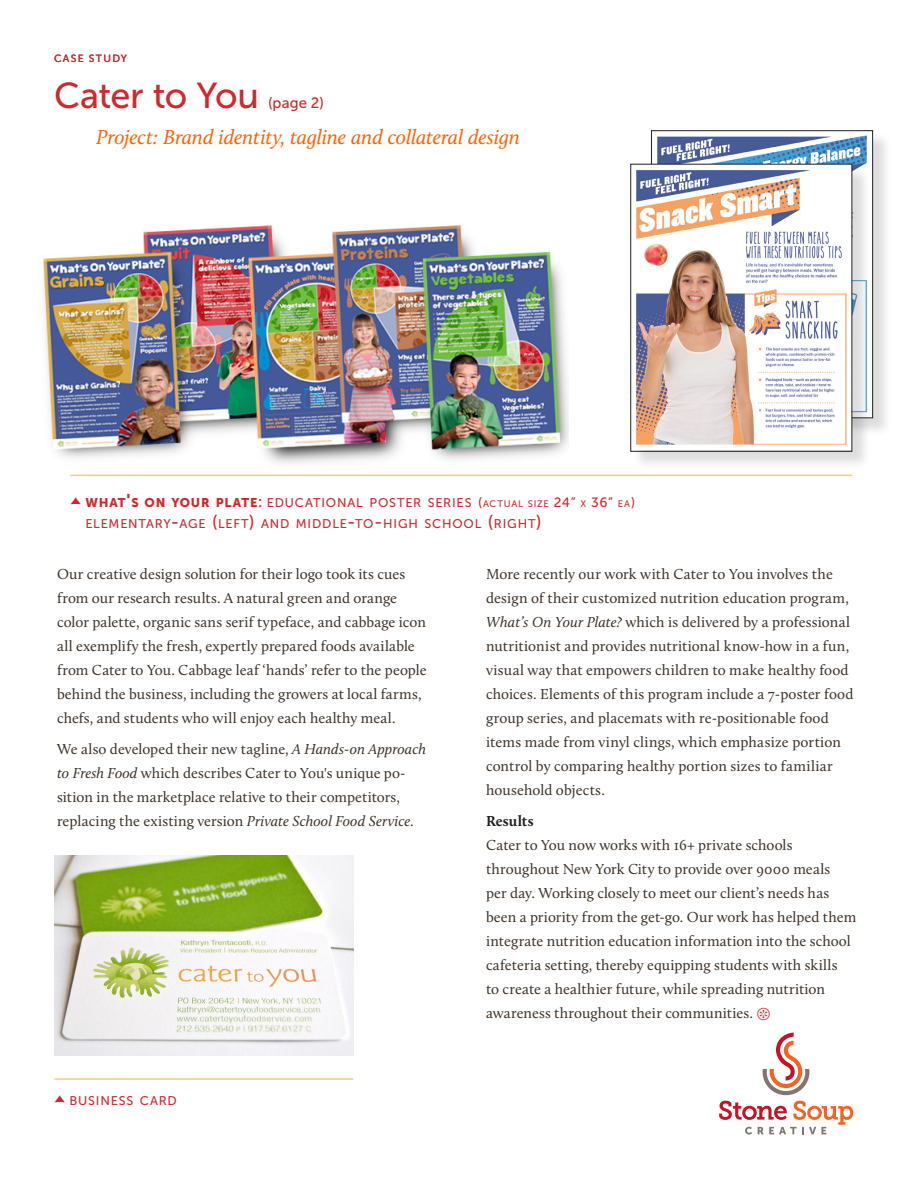
<style>
.page{position:relative;width:918px;height:1188px;background:#fff}
.page>*{position:absolute;margin:0;border:0;box-sizing:border-box;transform-origin:0 0}
.t1{font:36px "Museo Sans 500";letter-spacing:-.02em;color:#d0292d}
.t2{font:italic 21px "Calluna";letter-spacing:-.005em;color:#ff6200}
.t3{font:15px/24px "Calluna";letter-spacing:.005em;color:#3e3227}
.t4{font:15px "Museo Sans 500";color:#d0292d}
.t5{font:12.6px/21.6px "Museo Sans 500";letter-spacing:.065em;color:#d0292d}
.t6{font:10.5px "Museo Sans 500";letter-spacing:.125em;color:#d0292d}
.s1{font-family:"Calluna";font-size:18px}
.s2{font-family:"Museo Sans 900"}
.s3{font-family:"Museo Sans 900";font-size:18px}
.s4{font-size:13.5px}
.s5{font-size:9.45px}
.s6{font-size:18px}
.s7{font-style:italic}
.s8{font-weight:700;color:#231f20}
</style>
<div class="page">
<svg style="left:719px;top:1101px;width:134px;height:34px"></svg>
<svg style="left:763px;top:1033px;width:46px;height:62px"></svg>
<div style="left:653px;top:133px;width:238px;height:304px;background:#231f20;opacity:.15"></div>
<img style="left:653px;top:133px;width:218px;height:33px">
<img style="left:43px;top:225px;width:525px;height:252px">
<div style="left:633px;top:166px;width:238px;height:305px;background:#231f20;opacity:.15"></div>
<img style="left:633px;top:166px;width:217px;height:284px">
<div style="left:630px;top:164px;width:222px;height:288px;border:1px solid #231f20"></div>
<hr style="left:54px;top:1078px;width:299px;height:2px;background:#ffcd75">
<img style="left:54px;top:855px;width:299px;height:200px">
<hr style="left:70px;top:475px;width:782px;height:1px;background:#ffcd75">
<p class="t6" style="left:54px;top:53px;width:75px">CASE STUDY</p>
<p class="t1" style="left:54px;top:76px;width:206px">Cater to You</p>
<p class="t4" style="left:268px;top:95px;width:57px">(page 2)</p>
<p class="t2" style="left:96px;top:124px;width:426px">Project: Brand identity, tagline and collateral design</p>
<p class="t5" style="left:85px;top:492px;width:551px;text-indent:-15px"><span class="s1">▲</span> <span class="s2">WHAT</span><span class="s3">'</span><span class="s2">S ON YOUR PLATE</span><span class="s1">:</span> EDUCATIONAL POSTER SERIES <span class="s4">(</span><span class="s5">ACTUAL SIZE</span> <span class="s4">24”</span> <span class="s5">X</span> <span class="s4">36”</span> <span class="s5">EA</span><span class="s4">)<br></span>ELEMENTARY<span class="s6">-</span>AGE <span class="s6">(</span>LEFT<span class="s6">)</span> AND MIDDLE<span class="s6">-</span>TO<span class="s6">-</span>HIGH SCHOOL <span class="s6">(</span>RIGHT<span class="s6">)</span></p>
<p class="t3" style="left:57px;top:562px;width:371px">Our creative design solution for their logo took its cues from our research results. A natural green and orange color palette, organic sans serif typeface, and cabbage icon all exemplify the fresh, expertly prepared foods available from Cater to You. Cabbage leaf ‘hands’ refer to the people behind the business, including the growers at local farms, chefs, and students who will enjoy each healthy meal.</p>
<p class="t3" style="left:57px;top:736px;width:371px">We also developed their new tagline, <span class="s7">A Hands-on Approach to Fresh Food</span> which describes Cater to You's unique po&shy;sition in the marketplace relative to their competitors, replacing the existing version <span class="s7">Private School Food Service</span>.</p>
<p class="t5" style="left:54px;top:1090px;width:124px"><span class="s1">▲</span> BUSINESS CARD</p>
<p class="t3" style="left:486px;top:562px;width:369px">More recently our work with Cater to You involves the design of their customized nutrition education program, <span class="s7">What’s On Your Plate?</span> which is delivered by a professional nutritionist and provides nutritional know-how in a fun, visual way that empowers children to make healthy food choices. Elements of this program include a 7-poster food group series, and placemats with re-positionable food items made from vinyl clings, which emphasize portion control by comparing healthy portion sizes to familiar household objects.</p>
<p class="t3" style="left:486px;top:809px;width:372px"><span class="s8">Results<br></span>Cater to You now works with 16+ private schools throughout New York City to provide over 9000 meals<br>per day. Working closely to meet our client’s needs has been a priority from the get-go. Our work has helped them integrate nutrition education information into the school cafeteria setting, thereby equipping students with skills<br>to create a healthier future, while spreading nutrition awareness throughout their communities.</p>
</div>
